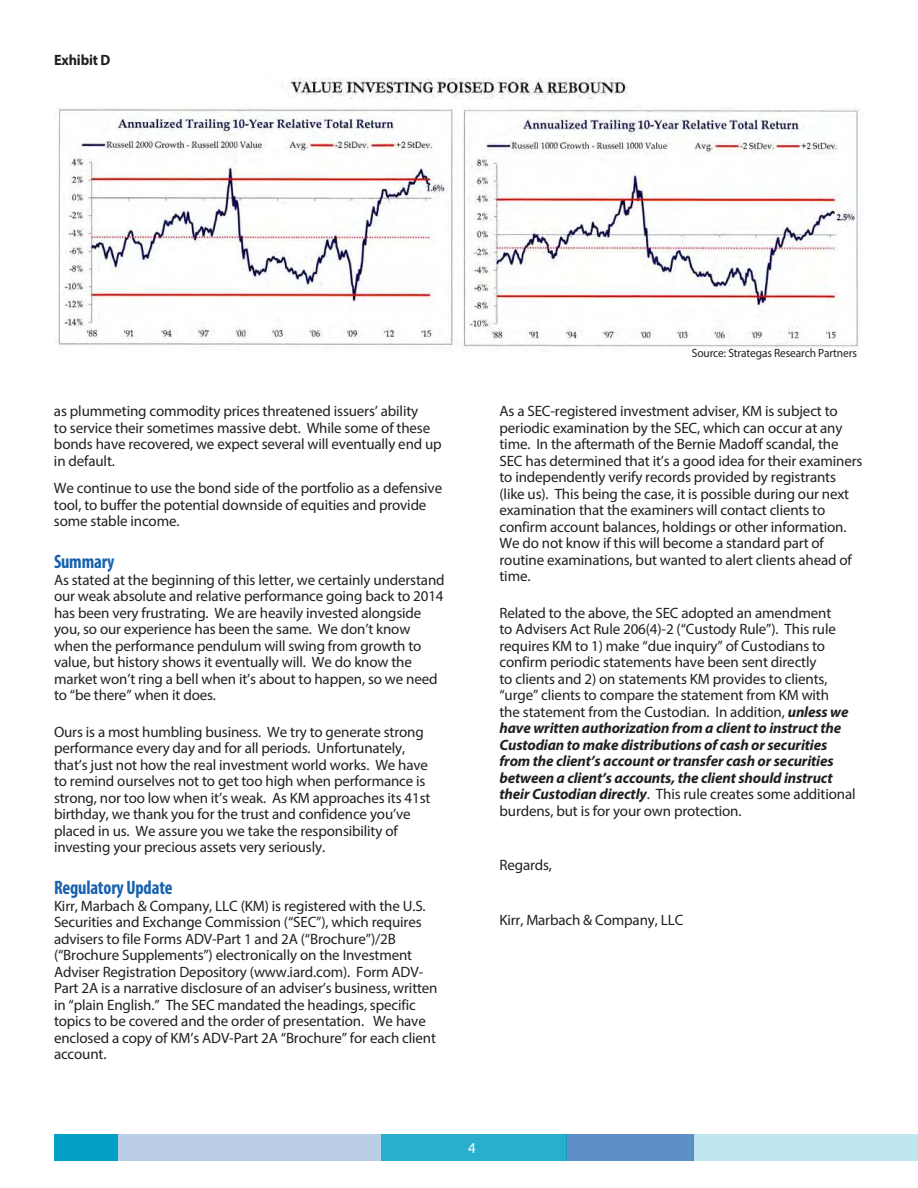
<style>
.page{position:relative;width:918px;height:1188px;background:#fff}
.page>*{position:absolute;margin:0;border:0;box-sizing:border-box;transform-origin:0 0}
.t1{font:700 condensed 19.5px "Myriad Pro";letter-spacing:-.01em;color:#1861ae;scale:.95 1}
.t2{font:15px/16.5px "Myriad Pro";letter-spacing:-.01em;color:#221f1f}
.t3{font:700 15px "Myriad Pro";letter-spacing:-.01em;color:#221f1f;scale:.95 1}
.t4{font:15px "Myriad Pro";color:#fff}
.t5{font:12px "Myriad Pro";letter-spacing:-.01em;color:#221f1f;scale:.95 1}
.s1{font-weight:700;font-style:italic}
</style>
<div class="page">
<div style="left:694px;top:1134px;width:224px;height:27px;background:#c0e7f0"></div>
<div style="left:566px;top:1134px;width:128px;height:27px;background:#5d90c6"></div>
<div style="left:381px;top:1134px;width:185px;height:27px;background:#2aaece"></div>
<div style="left:118px;top:1134px;width:263px;height:27px;background:#bacfe6"></div>
<div style="left:54px;top:1134px;width:64px;height:27px;background:#04a0c6"></div>
<img style="left:58px;top:107px;width:802px;height:241px">
<img style="left:282px;top:79px;width:346px;height:19px">
<p class="t3" style="left:54px;top:54px;width:61px">Exhibit D</p>
<p class="t2" style="left:54px;top:404px;width:389px">as plummeting commodity prices threatened issuers’ ability<br>to service their sometimes massive debt. While some of these bonds have recovered, we expect several will eventually end up in default.</p>
<p class="t2" style="left:54px;top:481px;width:390px">We continue to use the bond side of the portfolio as a defensive tool, to buffer the potential downside of equities and provide some stable income.</p>
<h1 class="t1" style="left:54px;top:555px;width:65px">Summary</h1>
<p class="t2" style="left:54px;top:573px;width:392px">As stated at the beginning of this letter, we certainly understand our weak absolute and relative performance going back to 2014 has been very frustrating. We are heavily invested alongside you, so our experience has been the same. We don’t know when the performance pendulum will swing from growth to value, but history shows it eventually will. We do know the market won’t ring a bell when it’s about to happen, so we need to “be there” when it does.</p>
<p class="t2" style="left:54px;top:725px;width:378px">Ours is a most humbling business. We try to generate strong performance every day and for all periods. Unfortunately, that’s just not how the real investment world works. We have to remind ourselves not to get too high when performance is strong, nor too low when it’s weak. As KM approaches its 41st birthday, we thank you for the trust and confidence you’ve placed in us. We assure you we take the responsibility of investing your precious assets very seriously.</p>
<h1 class="t1" style="left:54px;top:881px;width:126px">Regulatory Update</h1>
<p class="t2" style="left:54px;top:899px;width:385px">Kirr, Marbach &amp; Company, LLC (KM) is registered with the U.S.<br>Securities and Exchange Commission (“SEC”), which requires advisers to file Forms ADV-Part 1 and 2A (“Brochure”)/2B (“Brochure Supplements”) electronically on the Investment Adviser Registration Depository (www.iard.com). Form ADV-Part 2A is a narrative disclosure of an adviser’s business, written in “plain English.” The SEC mandated the headings, specific topics to be covered and the order of presentation. We have enclosed a copy of KM’s ADV-Part 2A “Brochure” for each client account.</p>
<p class="t5" style="left:692px;top:349px;width:175px">Source: Strategas Research Partners</p>
<p class="t2" style="left:500px;top:404px;width:364px">As a SEC-registered investment adviser, KM is subject to periodic examination by the SEC, which can occur at any time. In the aftermath of the Bernie Madoff scandal, the SEC has determined that it’s a good idea for their examiners to independently verify records provided by registrants (like us). This being the case, it is possible during our next examination that the examiners will contact clients to confirm account balances, holdings or other information.<br>We do not know if this will become a standard part of routine examinations, but wanted to alert clients ahead of time.</p>
<p class="t2" style="left:500px;top:605px;width:358px">Related to the above, the SEC adopted an amendment<br>to Advisers Act Rule 206(4)-2 (“Custody Rule”). This rule requires KM to 1) make “due inquiry” of Custodians to confirm periodic statements have been sent directly<br>to clients and 2) on statements KM provides to clients, “urge” clients to compare the statement from KM with<br>the statement from the Custodian. In addition, <span class="s1">unless we have written authorization from a client to instruct the Custodian to make distributions of cash or securities from the client’s account or transfer cash or securities between a client’s accounts, the client should instruct their Custodian directly</span>. This rule creates some additional burdens, but is for your own protection.</p>
<p class="t2" style="left:500px;top:858px;width:54px">Regards,</p>
<p class="t2" style="left:500px;top:913px;width:185px">Kirr, Marbach &amp; Company, LLC</p>
<p class="t4" style="left:468px;top:1142px;width:9px">4</p>
</div>
